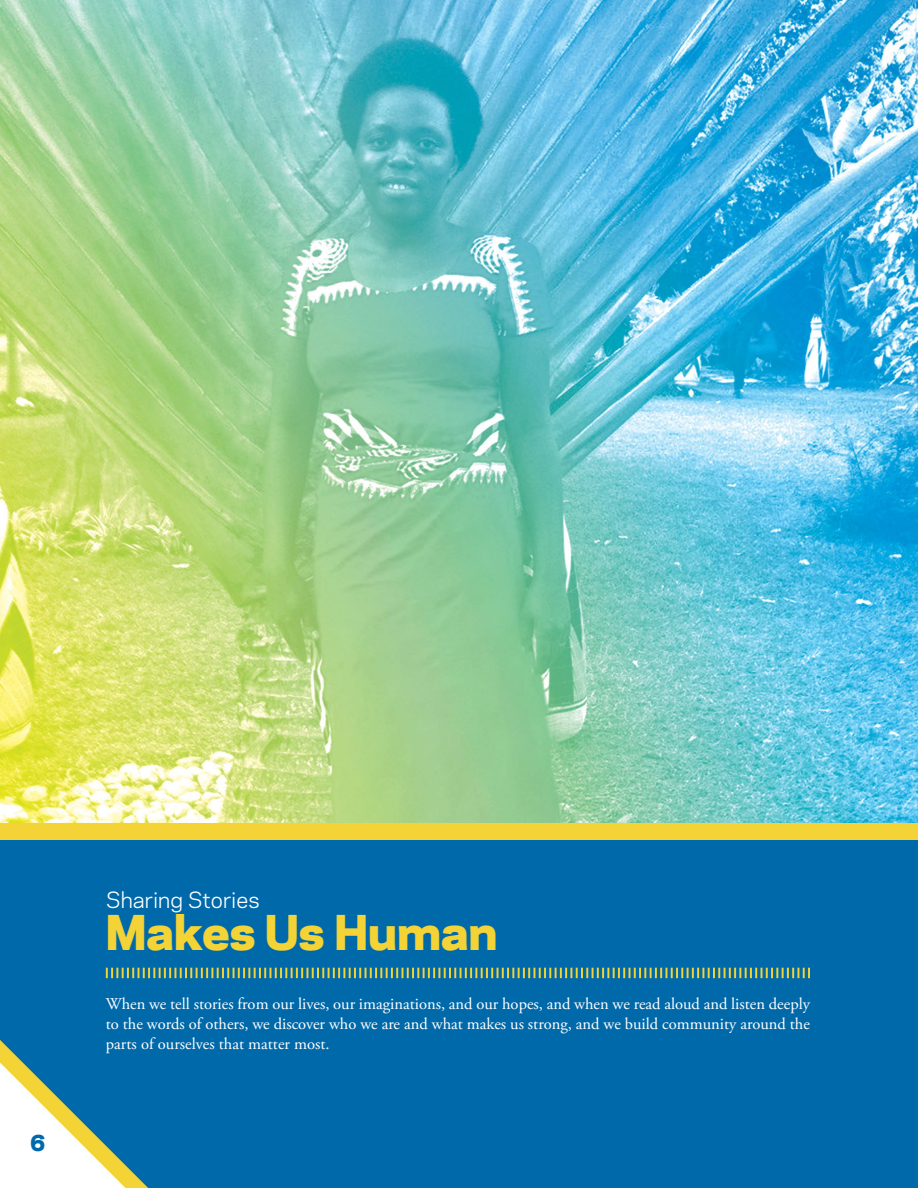
<style>
.page{position:relative;width:918px;height:1188px;background:#fff}
.page>*{position:absolute;margin:0;border:0;box-sizing:border-box;transform-origin:0 0}
.t1{font:800 45px "Galaxie Polaris";color:#f3d336}
.t2{font:21px "Galaxie Polaris";color:#fff}
.t3{font:800 21px "Galaxie Polaris";color:#0069aa}
.t4{font:16.5px/19.8px "Adobe Garamond Pro";color:#fff;text-align:justify}
</style>
<div class="page">
<img style="left:0;top:0;width:918px;height:824px">
<div style="left:0;top:837px;width:918px;height:351px;background:#0069aa"></div>
<svg style="left:0;top:1040px;width:148px;height:148px"></svg>
<svg style="left:106px;top:968px;width:704px;height:10px"></svg>
<div style="left:0;top:824px;width:918px;height:16px;background:#f3d336"></div>
<div style="left:22px;top:1134px;width:32px;height:32px;background:#fff"></div>
<p class="t3" style="left:30px;top:1125px;width:16px">6</p>
<p class="t2" style="left:106px;top:884px;width:155px">Sharing Stories</p>
<h1 class="t1" style="left:106px;top:894px;width:393px">Makes Us Human</h1>
<p class="t4" style="left:106px;top:995px;width:706px">When we tell stories from our lives, our imaginations, and our hopes, and when we read aloud and listen deeply to the words of others, we discover who we are and what makes us strong, and we build community around the parts of ourselves that matter most.</p>
</div>
